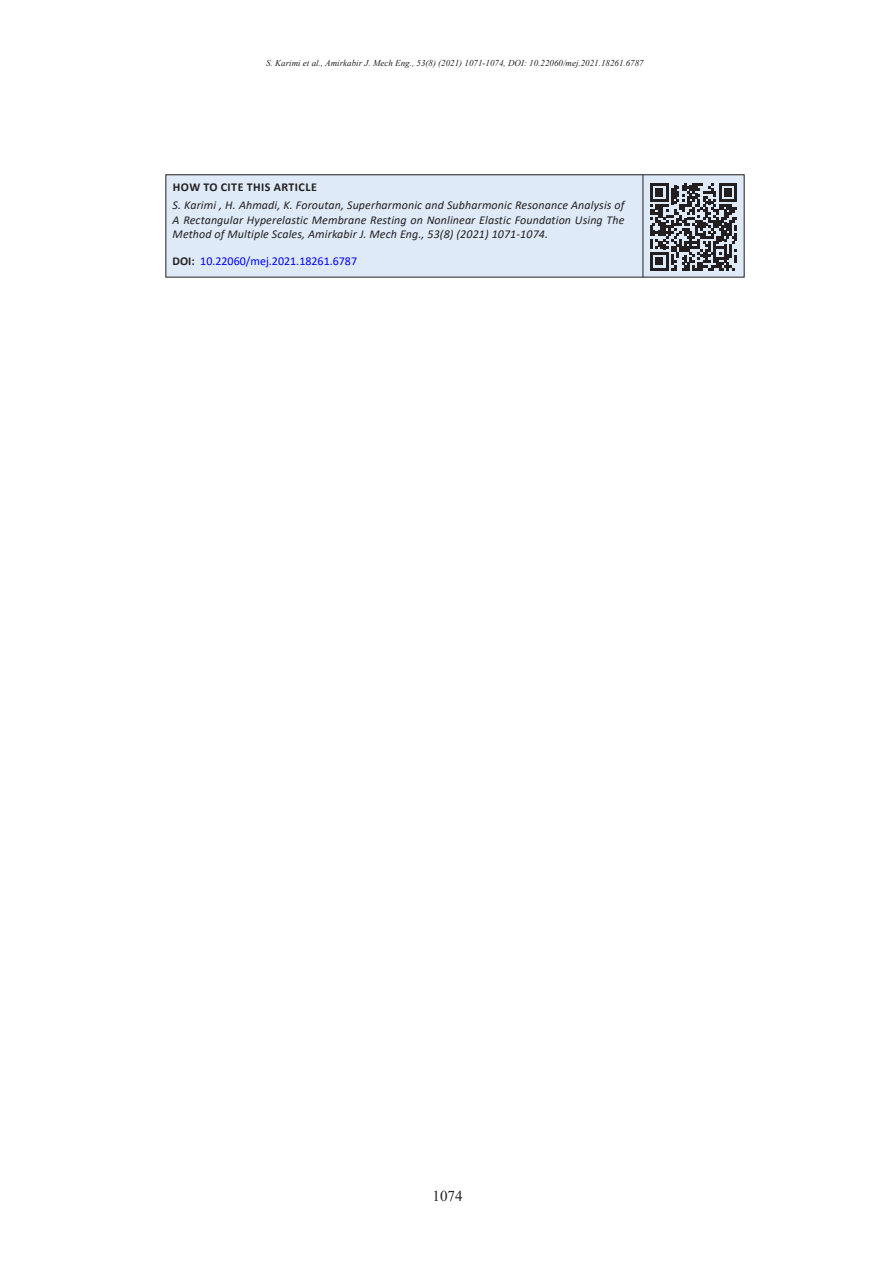
<style>
.page{position:relative;width:893px;height:1263px;background:#fff}
.page>*{position:absolute;margin:0;border:0;box-sizing:border-box;transform-origin:0 0}
.t1{font:15px "Times New Roman";color:#231f20}
.t2{font:italic 12px/14.4px "Calibri";letter-spacing:.01em;color:#231f20;text-align:justify}
.t3{font:12px "Calibri";color:#00f}
.t4{font:700 12px "Calibri";letter-spacing:.04em;color:#231f20}
.t5{font:italic 9px "Times New Roman";color:#231f20}
.s1{font-weight:700;color:#231f20}
</style>
<div class="page">
<div style="left:166px;top:175px;width:578px;height:102px;background:#deeaf7"></div>
<div style="left:165px;top:174px;width:580px;height:104px;border:1px solid #231f20"></div>
<hr style="left:642px;top:175px;width:1px;height:102px;background:#231f20">
<svg style="left:650px;top:183px;width:87px;height:87px"></svg>
<p class="t5" style="left:266px;top:57px;width:379px">S. Karimi et al., Amirkabir J. Mech Eng., 53(8) (2021) 1071-1074, DOI: 10.22060/mej.2021.18261.6787</p>
<p class="t4" style="left:173px;top:178px;width:145px">HOW TO CITE THIS ARTICLE</p>
<p class="t2" style="left:173px;top:198px;width:453px">S. Karimi , H. Ahmadi, K. Foroutan, Superharmonic and Subharmonic Resonance Analysis of A Rectangular Hyperelastic Membrane Resting on Nonlinear Elastic Foundation Using The Method of Multiple Scales, Amirkabir J. Mech Eng., 53(8) (2021) 1071-1074.</p>
<p class="t3" style="left:173px;top:252px;width:186px"><span class="s1">DOI:</span> 10.22060/mej.2021.18261.6787</p>
<p class="t1" style="left:433px;top:1185px;width:31px">1074</p>
</div>
